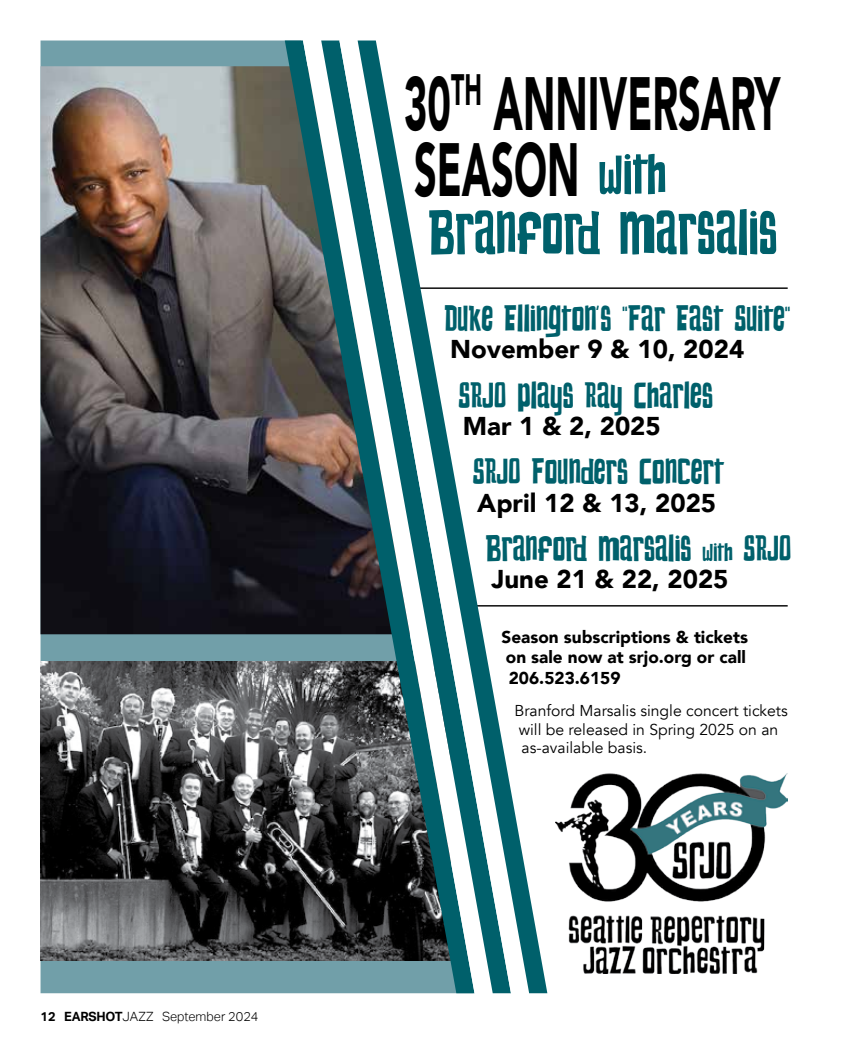
<style>
.page{position:relative;width:854px;height:1048px;background:#fff}
.page>*{position:absolute;margin:0;border:0;box-sizing:border-box;transform-origin:0 0}
.t1{font:900 75.15px/65.8px "Avenir";color:#000;scale:.53 1}
.t2{font:55.8px "Changing";color:#00606b}
.t3{font:51.45px "Changing";color:#00606b}
.t4{font:32.85px "Changing";color:#00606b}
.t5{font:900 25.8px "Avenir";color:#000}
.t6{font:900 17.1px/20.5px "Avenir";color:#000}
.t7{font:15.75px/18.9px "Avenir";color:#000}
.t8{font:300 12.75px "Aktiv Grotesk";color:#000}
.s1{font-weight:700}
.s2{font-size:22.95px}
</style>
<div class="page">
<div style="left:40px;top:40px;width:245px;height:953px;background:#719fa9"></div>
<img style="left:40px;top:66px;width:245px;height:568px">
<img style="left:40px;top:661px;width:245px;height:299px">
<img style="left:555px;top:773px;width:231px;height:200px">
<hr style="left:414px;top:287px;width:373px;height:2px;background:#000">
<hr style="left:469px;top:605px;width:318px;height:1px;background:#000">
<svg style="left:285px;top:40px;width:18px;height:953px;background:#4e5252"></svg>
<svg style="left:303px;top:42px;width:18px;height:951px;background:#566062"></svg>
<svg style="left:321px;top:40px;width:18px;height:953px;background:#536164"></svg>
<svg style="left:339px;top:40px;width:18px;height:953px;background:#4e6266"></svg>
<svg style="left:357px;top:40px;width:190px;height:953px"></svg>
<p class="t8" style="left:40px;top:1009px;width:219px"><span class="s1">12 EARSHOT</span>JAZZ September 2024</p>
<h1 class="t1" style="left:404px;top:69px;width:711px">30<sup>TH</sup> ANNIVERSARY<br>SEASON</h1>
<h3 class="t3" style="left:598px;top:143px;width:69px">WITH</h3>
<h2 class="t2" style="left:428px;top:199px;width:350px">BRANFORD MARSALIS</h2>
<p class="t4" style="left:444px;top:299px;width:347px">DUKE ELLINGTON’S “FAR EAST SUITE”</p>
<p class="t5" style="left:450px;top:327px;width:295px">November 9 &amp; 10, 2024</p>
<p class="t4" style="left:458px;top:375px;width:256px">SRJO PLAYS RAY CHARLES</p>
<p class="t5" style="left:463px;top:404px;width:199px">Mar 1 &amp; 2, 2025</p>
<p class="t4" style="left:473px;top:452px;width:253px">SRJO FOUNDERS CONCERT</p>
<p class="t5" style="left:477px;top:480px;width:240px">April 12 &amp; 13, 2025</p>
<p class="t4" style="left:485px;top:528px;width:307px">BRANFORD MARSALIS <span class="s2">WITH</span> SRJO</p>
<p class="t5" style="left:491px;top:557px;width:238px">June 21 &amp; 22, 2025</p>
<p class="t6" style="left:501px;top:626px;width:248px">Season subscriptions &amp; tickets on sale now at srjo.org or call<br>206.523.6159</p>
<p class="t7" style="left:514px;top:701px;width:275px">Branford Marsalis single concert tickets will be released in Spring 2025 on an as-available basis.</p>
</div>
